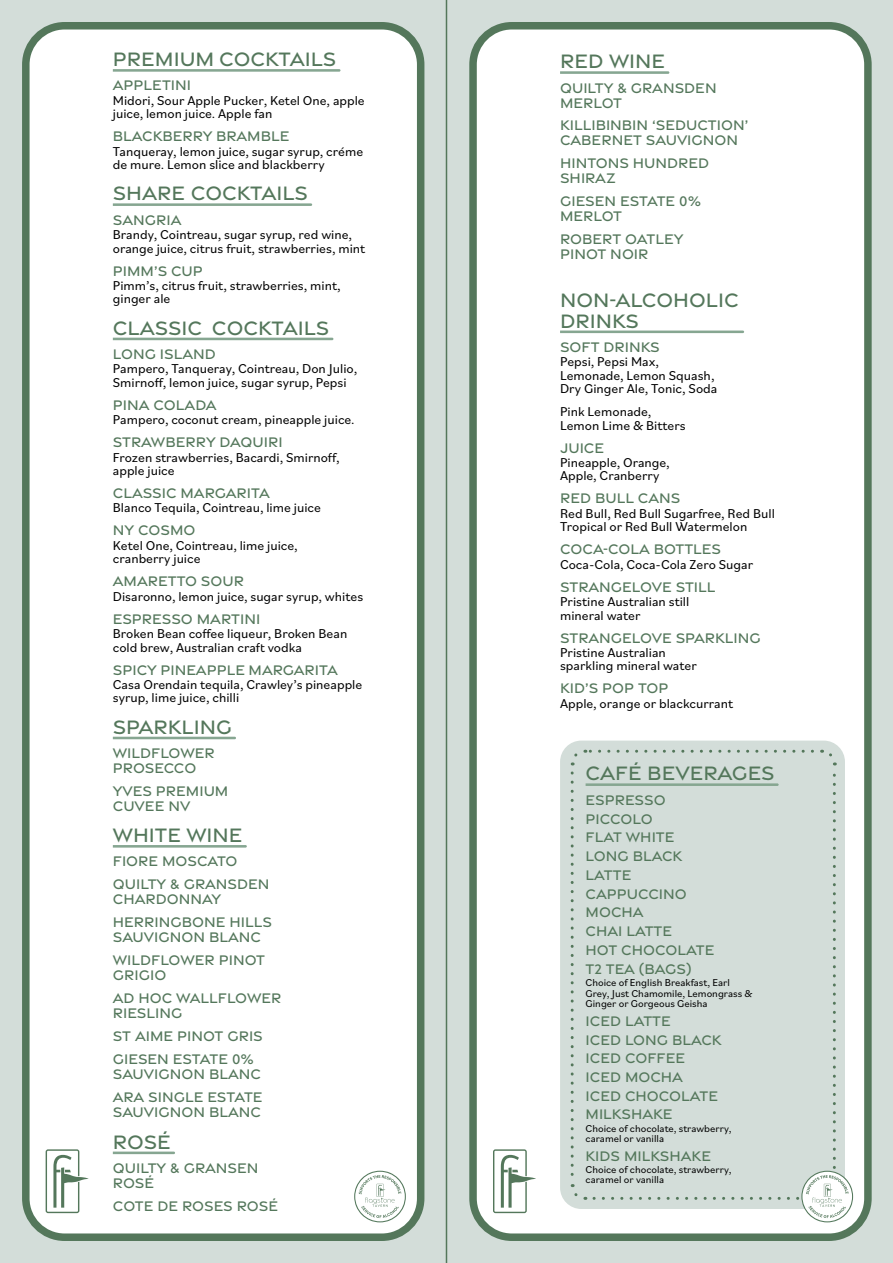
<style>
.page{position:relative;width:893px;height:1263px;background:#fff}
.page>*{position:absolute;margin:0;border:0;box-sizing:border-box;transform-origin:0 0}
.t1{font:500 21px/21px "Gravesend Sans";color:#54775b}
.t2{font:500 15px/15px "Gravesend Sans";color:#54775b}
.t3{font:13.5px/13.5px "Bilo";color:#000}
.t4{font:10.5px/10.5px "Bilo";color:#000}
</style>
<div class="page">
<div style="left:0;top:0;width:446px;height:1263px;background:#d3ddd9"></div>
<div style="left:447px;top:0;width:446px;height:1263px;background:#d3ddd9"></div>
<div style="left:26px;top:26px;width:395px;height:1211px;background:#fff;border-radius:39px"></div>
<div style="left:22px;top:22px;width:402px;height:1219px;border:8px solid #54775b;border-radius:39px"></div>
<div style="left:473px;top:26px;width:395px;height:1211px;background:#fff;border-radius:39px"></div>
<div style="left:469px;top:22px;width:403px;height:1219px;border:8px solid #54775b;border-radius:39px"></div>
<hr style="left:446px;top:0;width:1px;height:1263px;background:#54775b">
<svg style="left:560px;top:71px;width:109px;height:3px"></svg>
<svg style="left:560px;top:331px;width:184px;height:2px"></svg>
<svg style="left:113px;top:69px;width:227px;height:3px"></svg>
<svg style="left:113px;top:845px;width:134px;height:3px"></svg>
<svg style="left:113px;top:1151px;width:62px;height:3px"></svg>
<svg style="left:113px;top:737px;width:123px;height:2px"></svg>
<svg style="left:113px;top:203px;width:199px;height:3px"></svg>
<svg style="left:113px;top:338px;width:220px;height:2px"></svg>
<div style="left:560px;top:740px;width:285px;height:469px;background:#d3ddd9;border-radius:21px"></div>
<svg style="left:46px;top:1149px;width:42px;height:64px"></svg>
<svg style="left:493px;top:1149px;width:43px;height:64px"></svg>
<svg style="left:354px;top:1171px;width:52px;height:51px"></svg>
<svg style="left:569px;top:748px;width:284px;height:474px"></svg>
<h1 class="t1" style="left:113px;top:48px;width:225px">PREMIUM COCKTAILS</h1>
<p class="t2" style="left:113px;top:77px;width:80px">APPLETINI</p>
<p class="t3" style="left:113px;top:93px;width:253px">Midori, Sour Apple Pucker, Ketel One, apple juice, lemon juice. Apple fan</p>
<p class="t2" style="left:113px;top:128px;width:178px">BLACKBERRY BRAMBLE</p>
<p class="t3" style="left:113px;top:144px;width:252px">Tanqueray, lemon juice, sugar syrup, créme de mure. Lemon slice and blackberry</p>
<h1 class="t1" style="left:113px;top:182px;width:197px">SHARE COCKTAILS</h1>
<p class="t2" style="left:113px;top:212px;width:70px">SANGRIA</p>
<p class="t3" style="left:113px;top:227px;width:254px">Brandy, Cointreau, sugar syrup, red wine, orange juice, citrus fruit, strawberries, mint</p>
<p class="t2" style="left:113px;top:263px;width:92px">PIMM’S CUP</p>
<p class="t3" style="left:113px;top:278px;width:229px">Pimm’s, citrus fruit, strawberries, mint, ginger ale</p>
<h1 class="t1" style="left:113px;top:317px;width:218px">CLASSIC COCKTAILS</h1>
<p class="t2" style="left:113px;top:346px;width:105px">LONG ISLAND</p>
<p class="t3" style="left:113px;top:361px;width:246px">Pampero, Tanqueray, Cointreau, Don Julio,<br>Smirnoff, lemon juice, sugar syrup, Pepsi</p>
<p class="t2" style="left:113px;top:397px;width:105px">PINA COLADA</p>
<p class="t2" style="left:113px;top:434px;width:171px">STRAWBERRY DAQUIRI</p>
<p class="t3" style="left:113px;top:412px;width:243px">Pampero, coconut cream, pineapple juice.</p>
<p class="t3" style="left:113px;top:449px;width:228px">Frozen strawberries, Bacardi, Smirnoff, apple juice</p>
<p class="t3" style="left:113px;top:500px;width:210px">Blanco Tequila, Cointreau, lime juice</p>
<p class="t3" style="left:113px;top:538px;width:186px">Ketel One, Cointreau, lime juice, cranberry juice</p>
<p class="t3" style="left:113px;top:589px;width:252px">Disaronno, lemon juice, sugar syrup, whites</p>
<p class="t3" style="left:113px;top:626px;width:236px">Broken Bean coffee liqueur, Broken Bean cold brew, Australian craft vodka</p>
<p class="t3" style="left:113px;top:677px;width:251px">Casa Orendain tequila, Crawley’s pineapple syrup, lime juice, chilli</p>
<p class="t2" style="left:113px;top:485px;width:158px">CLASSIC MARGARITA</p>
<p class="t2" style="left:113px;top:522px;width:84px">NY COSMO</p>
<p class="t2" style="left:113px;top:573px;width:133px">AMARETTO SOUR</p>
<p class="t2" style="left:113px;top:611px;width:149px">ESPRESSO MARTINI</p>
<p class="t2" style="left:113px;top:661px;width:227px">SPICY PINEAPPLE MARGARITA</p>
<h1 class="t1" style="left:113px;top:716px;width:121px">SPARKLING</h1>
<p class="t2" style="left:113px;top:745px;width:104px">WILDFLOWER<br>PROSECCO</p>
<p class="t2" style="left:113px;top:783px;width:117px">YVES PREMIUM<br>CUVEE NV</p>
<h1 class="t1" style="left:113px;top:824px;width:131px">WHITE WINE</h1>
<p class="t2" style="left:113px;top:853px;width:126px">FIORE MOSCATO</p>
<p class="t2" style="left:113px;top:876px;width:158px">QUILTY &amp; GRANSDEN<br>CHARDONNAY</p>
<p class="t2" style="left:113px;top:914px;width:161px">HERRINGBONE HILLS<br>SAUVIGNON BLANC</p>
<p class="t2" style="left:113px;top:952px;width:154px">WILDFLOWER PINOT<br>GRIGIO</p>
<p class="t2" style="left:113px;top:990px;width:170px">AD HOC WALLFLOWER<br>RIESLING</p>
<p class="t2" style="left:113px;top:1028px;width:152px">ST AIME PINOT GRIS</p>
<p class="t2" style="left:113px;top:1051px;width:150px">GIESEN ESTATE 0%<br>SAUVIGNON BLANC</p>
<p class="t2" style="left:113px;top:1089px;width:151px">ARA SINGLE ESTATE<br>SAUVIGNON BLANC</p>
<h1 class="t1" style="left:113px;top:1130px;width:60px">ROSÉ</h1>
<p class="t2" style="left:113px;top:1160px;width:147px">QUILTY &amp; GRANSEN<br>ROSÉ</p>
<p class="t2" style="left:113px;top:1198px;width:167px">COTE DE ROSES ROSÉ</p>
<h1 class="t1" style="left:560px;top:50px;width:107px">RED WINE</h1>
<p class="t2" style="left:560px;top:80px;width:158px">QUILTY &amp; GRANSDEN<br>MERLOT</p>
<p class="t2" style="left:560px;top:118px;width:190px">KILLIBINBIN ‘SEDUCTION’<br>CABERNET SAUVIGNON</p>
<p class="t2" style="left:560px;top:156px;width:151px">HINTONS HUNDRED<br>SHIRAZ</p>
<p class="t2" style="left:560px;top:194px;width:143px">GIESEN ESTATE 0%<br>MERLOT</p>
<p class="t2" style="left:560px;top:232px;width:125px">ROBERT OATLEY<br>PINOT NOIR</p>
<h1 class="t1" style="left:560px;top:288px;width:180px">NON-ALCOHOLIC<br>DRINKS</h1>
<p class="t2" style="left:560px;top:339px;width:101px">SOFT DRINKS</p>
<p class="t3" style="left:560px;top:354px;width:159px">Pepsi, Pepsi Max,<br>Lemonade, Lemon Squash,<br>Dry Ginger Ale, Tonic, Soda</p>
<p class="t3" style="left:560px;top:404px;width:127px">Pink Lemonade,<br>Lemon Lime &amp; Bitters</p>
<p class="t3" style="left:560px;top:455px;width:111px">Pineapple, Orange,<br>Apple, Cranberry</p>
<p class="t2" style="left:560px;top:440px;width:46px">JUICE</p>
<p class="t2" style="left:560px;top:490px;width:122px">RED BULL CANS</p>
<p class="t3" style="left:560px;top:506px;width:216px">Red Bull, Red Bull Sugarfree, Red Bull<br>Tropical or Red Bull Watermelon</p>
<p class="t2" style="left:560px;top:541px;width:163px">COCA-COLA BOTTLES</p>
<p class="t3" style="left:560px;top:557px;width:195px">Coca-Cola, Coca-Cola Zero Sugar</p>
<p class="t2" style="left:560px;top:579px;width:157px">STRANGELOVE STILL</p>
<p class="t3" style="left:560px;top:594px;width:131px">Pristine Australian still mineral water</p>
<p class="t3" style="left:560px;top:645px;width:138px">Pristine Australian sparkling mineral water</p>
<p class="t2" style="left:560px;top:630px;width:202px">STRANGELOVE SPARKLING</p>
<p class="t2" style="left:560px;top:680px;width:110px">KID’S POP TOP</p>
<p class="t3" style="left:560px;top:696px;width:174px">Apple, orange or blackcurrant</p>
<h1 class="t1" style="left:586px;top:762px;width:190px">CAFÉ BEVERAGES</h1>
<p class="t2" style="left:586px;top:790px;width:82px;line-height:19px">ESPRESSO<br>PICCOLO</p>
<p class="t2" style="left:586px;top:828px;width:98px;line-height:18.8px">FLAT WHITE<br>LONG BLACK</p>
<p class="t2" style="left:586px;top:867px;width:47px">LATTE</p>
<p class="t2" style="left:586px;top:886px;width:103px">CAPPUCCINO</p>
<p class="t2" style="left:586px;top:904px;width:60px">MOCHA</p>
<p class="t2" style="left:586px;top:921px;width:130px;line-height:18.8px">CHAI LATTE<br>HOT CHOCOLATE</p>
<p class="t2" style="left:586px;top:961px;width:107px">T2 TEA (BAGS)</p>
<p class="t4" style="left:586px;top:977px;width:168px">Choice of English Breakfast, Earl<br>Grey, Just Chamomile, Lemongrass &amp;<br>Ginger or Gorgeous Geisha</p>
<p class="t2" style="left:586px;top:1011px;width:138px;line-height:18.8px">ICED LATTE<br>ICED LONG BLACK<br>ICED COFFEE</p>
<p class="t2" style="left:586px;top:1088px;width:134px">ICED CHOCOLATE</p>
<p class="t2" style="left:586px;top:1069px;width:99px">ICED MOCHA</p>
<p class="t2" style="left:586px;top:1106px;width:89px">MILKSHAKE</p>
<p class="t2" style="left:586px;top:1148px;width:127px">KIDS MILKSHAKE</p>
<p class="t4" style="left:586px;top:1122px;width:148px">Choice of chocolate, strawberry, caramel or vanilla</p>
<p class="t4" style="left:586px;top:1163px;width:148px">Choice of chocolate, strawberry, caramel or vanilla</p>
</div>
